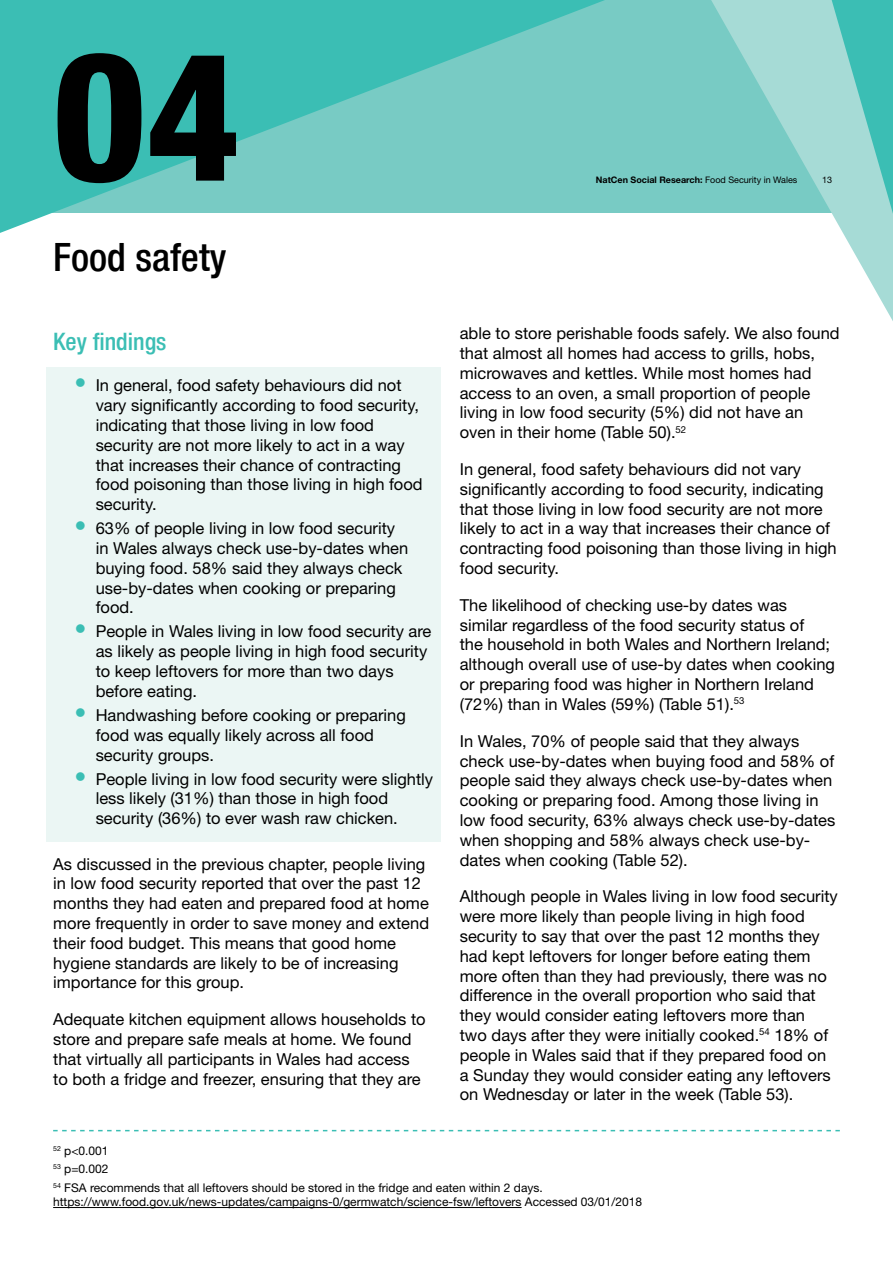
<style>
.page{position:relative;width:893px;height:1263px;background:#fff}
.page>*{position:absolute;margin:0;border:0;box-sizing:border-box;transform-origin:0 0}
.t1{font:800 condensed 180px "Helvetica Neue LT Std";color:#000}
.t2{font:500 condensed 39px "Helvetica Neue LT";color:#000}
.t3{font:500 condensed 24px "Helvetica Neue LT";color:#3bbeb4}
.t4{font:16.5px/19.8px "Helvetica Neue LT Std";color:#000}
.t5{font:12px/18.6px "Helvetica Neue LT Std";color:#000}
.t6{font:700 9px "Helvetica Neue LT Std";color:#000}
.t7{font:9px "Helvetica Neue LT Std";color:#000}
.s1{font-family:"Helvetica Neue LT";font-weight:800;font-stretch:condensed;font-size:24px;color:#3bbeb4}
.s2{font-weight:400}
</style>
<div class="page">
<svg style="left:0;top:0;width:625px;height:233px;background:#65c8c1"></svg>
<svg style="left:625px;top:0;width:268px;height:321px"></svg>
<svg style="left:801px;top:0;width:92px;height:235px;background:#87d2cc"></svg>
<div style="left:46px;top:368px;width:394px;height:474px;background:#ebf6f4"></div>
<hr style="left:53px;top:1207px;width:469px;height:1px;background:#000">
<svg style="left:53px;top:1130px;width:787px;height:1px"></svg>
<h1 class="t1" style="left:53px;top:5px;width:189px">04</h1>
<h2 class="t2" style="left:53px;top:234px;width:175px">Food safety</h2>
<h3 class="t3" style="left:53px;top:327px;width:115px">Key findings</h3>
<p class="t4" style="left:96px;top:375px;width:329px;text-indent:-21px"><span class="s1">•</span> In general, food safety behaviours did not vary significantly according to food security, indicating that those living in low food security are not more likely to act in a way that increases their chance of contracting food poisoning than those living in high food security.</p>
<p class="t4" style="left:96px;top:518px;width:314px;text-indent:-21px"><span class="s1">•</span> 63% of people living in low food security in Wales always check use-by-dates when buying food. 58% said they always check use-by-dates when cooking or preparing food.</p>
<p class="t4" style="left:96px;top:621px;width:337px;text-indent:-21px"><span class="s1">•</span> People in Wales living in low food security are as likely as people living in high food security to keep leftovers for more than two days before eating.</p>
<p class="t4" style="left:96px;top:705px;width:312px;text-indent:-21px"><span class="s1">•</span> Handwashing before cooking or preparing food was equally likely across all food security groups.</p>
<p class="t4" style="left:96px;top:769px;width:339px;text-indent:-21px"><span class="s1">•</span> People living in low food security were slightly less likely (31%) than those in high food security (36%) to ever wash raw chicken.</p>
<p class="t4" style="left:53px;top:853px;width:377px">As discussed in the previous chapter, people living in low food security reported that over the past 12 months they had eaten and prepared food at home more frequently in order to save money and extend their food budget. This means that good home hygiene standards are likely to be of increasing importance for this group.</p>
<p class="t4" style="left:53px;top:1009px;width:374px">Adequate kitchen equipment allows households to store and prepare safe meals at home. We found that virtually all participants in Wales had access to both a fridge and freezer, ensuring that they are</p>
<p class="t6" style="left:596px;top:174px;width:203px">NatCen Social Research: <span class="s2">Food Security in Wales</span></p>
<p class="t7" style="left:822px;top:174px;width:12px">13</p>
<p class="t4" style="left:460px;top:323px;width:381px">able to store perishable foods safely. We also found that almost all homes had access to grills, hobs, microwaves and kettles. While most homes had access to an oven, a small proportion of people living in low food security (5%) did not have an oven in their home (Table 50).<sup>52</sup></p>
<p class="t4" style="left:460px;top:459px;width:378px">In general, food safety behaviours did not vary significantly according to food security, indicating that those living in low food security are not more likely to act in a way that increases their chance of contracting food poisoning than those living in high food security.</p>
<p class="t4" style="left:460px;top:595px;width:377px">The likelihood of checking use-by dates was similar regardless of the food security status of<br>the household in both Wales and Northern Ireland; although overall use of use-by dates when cooking or preparing food was higher in Northern Ireland (72%) than in Wales (59%) (Table 51).<sup>53</sup></p>
<p class="t4" style="left:460px;top:731px;width:377px">In Wales, 70% of people said that they always check use-by-dates when buying food and 58% of people said they always check use-by-dates when cooking or preparing food. Among those living in low food security, 63% always check use-by-dates when shopping and 58% always check use-by&shy;dates when cooking (Table 52).</p>
<p class="t4" style="left:460px;top:886px;width:379px">Although people in Wales living in low food security were more likely than people living in high food security to say that over the past 12 months they had kept leftovers for longer before eating them more often than they had previously, there was no difference in the overall proportion who said that they would consider eating leftovers more than<br>two days after they were initially cooked.<sup>54</sup> 18% of people in Wales said that if they prepared food on a Sunday they would consider eating any leftovers on Wednesday or later in the week (Table 53).</p>
<p class="t5" style="left:53px;top:1141px;width:491px"><sup>52</sup> p&lt;0.001<br><sup>53</sup> p=0.002<br><sup>54</sup> FSA recommends that all leftovers should be stored in the fridge and eaten within 2 days.</p>
<p class="t5" style="left:53px;top:1192px;width:591px">https://www.food.gov.uk/news-updates/campaigns-0/germwatch/science-fsw/leftovers Accessed 03/01/2018</p>
</div>
